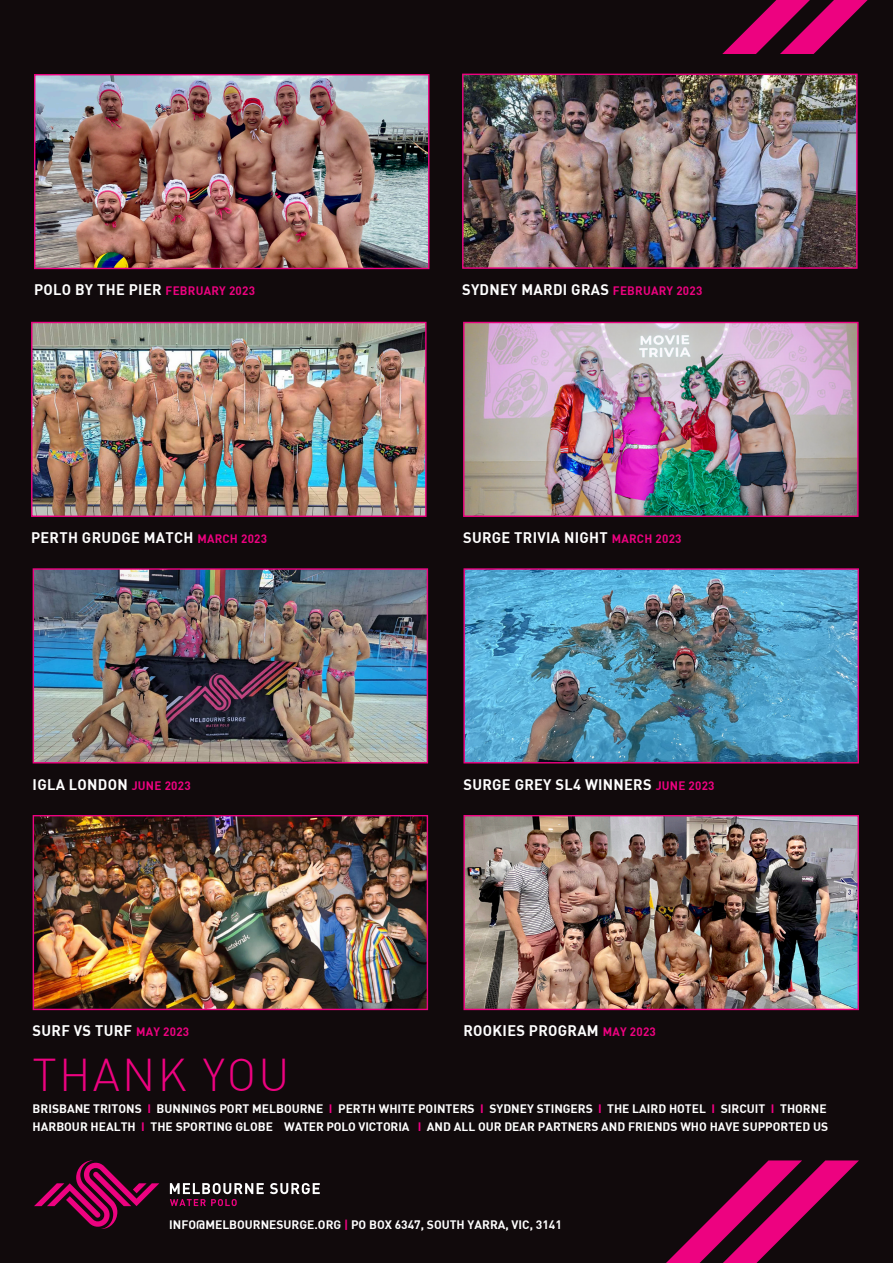
<style>
.page{position:relative;width:893px;height:1263px;background:#110a0c}
.page>*{position:absolute;margin:0;border:0;box-sizing:border-box;transform-origin:0 0}
.t1{font:300 45px "DIN Pro";letter-spacing:.05em;color:#ed0280}
.t2{font:15px "DIN Bold";letter-spacing:.02em;color:#fff}
.t3{font:12px/18px "DIN Bold";color:#fff}
.s1{font-size:12px;color:#ed0280}
.s2{color:#ed0280}
</style>
<div class="page">
<svg style="left:722px;top:0;width:146px;height:54px"></svg>
<svg style="left:34px;top:1160px;width:825px;height:103px"></svg>
<img style="left:34px;top:74px;width:396px;height:196px">
<img style="left:463px;top:568px;width:396px;height:196px">
<img style="left:463px;top:815px;width:396px;height:196px">
<img style="left:462px;top:73px;width:396px;height:196px">
<img style="left:32px;top:568px;width:397px;height:196px">
<img style="left:32px;top:815px;width:397px;height:196px">
<img style="left:31px;top:321px;width:396px;height:196px">
<img style="left:463px;top:321px;width:396px;height:196px">
<p class="t2" style="left:34px;top:280px;width:222px">POLO BY THE PIER <span class="s1">FEBRUARY 2023</span></p>
<p class="t2" style="left:462px;top:280px;width:242px">SYDNEY MARDI GRAS <span class="s1">FEBRUARY 2023</span></p>
<p class="t2" style="left:31px;top:528px;width:237px">PERTH GRUDGE MATCH <span class="s1">MARCH 2023</span></p>
<p class="t2" style="left:463px;top:528px;width:220px">SURGE TRIVIA NIGHT <span class="s1">MARCH 2023</span></p>
<p class="t2" style="left:33px;top:774px;width:160px">IGLA LONDON <span class="s1">JUNE 2023</span></p>
<p class="t2" style="left:33px;top:1021px;width:158px">SURF VS TURF <span class="s1">MAY 2023</span></p>
<p class="t1" style="left:33px;top:1046px;width:258px">THANK YOU</p>
<p class="t2" style="left:463px;top:774px;width:253px">SURGE GREY SL4 WINNERS <span class="s1">JUNE 2023</span></p>
<p class="t2" style="left:463px;top:1021px;width:194px">ROOKIES PROGRAM <span class="s1">MAY 2023</span></p>
<p class="t3" style="left:33px;top:1099px;width:797px">BRISBANE TRITONS <span class="s2">I</span> BUNNINGS PORT MELBOURNE <span class="s2">I</span> PERTH WHITE POINTERS <span class="s2">I</span> SYDNEY STINGERS <span class="s2">I</span> THE LAIRD HOTEL <span class="s2">I</span> SIRCUIT <span class="s2">I</span> THORNE<br>HARBOUR HEALTH <span class="s2">I</span> THE SPORTING GLOBE WATER POLO VICTORIA <span class="s2">I</span> AND ALL OUR DEAR PARTNERS AND FRIENDS WHO HAVE SUPPORTED US</p>
<p class="t3" style="left:169px;top:1215px;width:394px">INFO@MELBOURNESURGE.ORG <span class="s2">|</span> PO BOX 6347, SOUTH YARRA, VIC, 3141</p>
</div>
